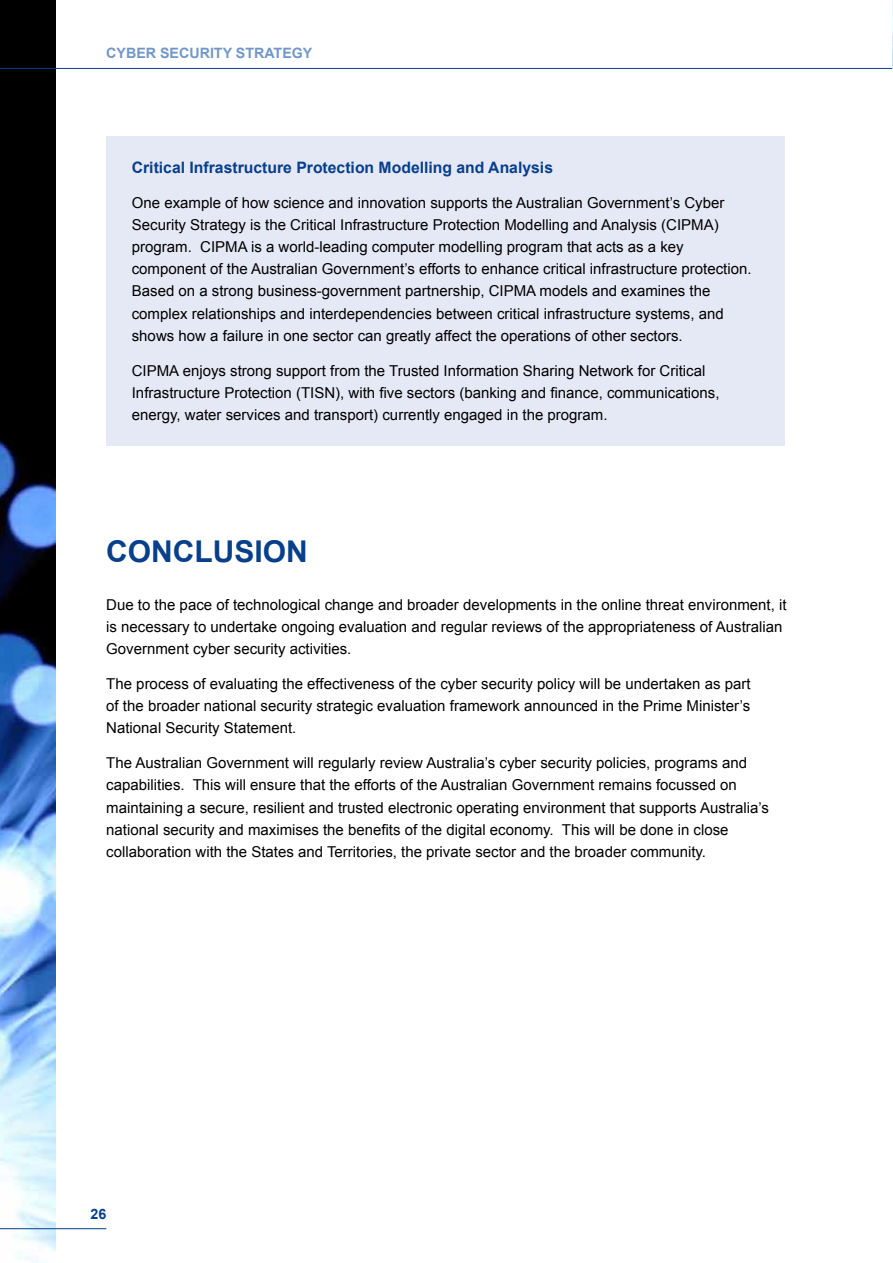
<style>
.page{position:relative;width:893px;height:1263px;background:#fff}
.page>*{position:absolute;margin:0;border:0;box-sizing:border-box;transform-origin:0 0}
.t1{font:700 30px "Arial";color:#083f8b}
.t2{font:700 15.75px "Arial";color:#083f8b}
.t3{font:15px/22.2px "Arial";color:#000}
.t4{font:700 14.25px "Arial";color:#7197ca}
.t5{font:700 14.25px "Arial";color:#083f8b}
</style>
<div class="page">
<img style="left:0;top:0;width:55px;height:1263px">
<hr style="left:0;top:68px;width:893px;height:1px;background:#083f8b">
<hr style="left:0;top:1228px;width:106px;height:1px;background:#083f8b">
<img style="left:892px;top:0;width:1px;height:69px">
<div style="left:106px;top:136px;width:679px;height:309px;background:#e5e9f5"></div>
<p class="t4" style="left:106px;top:43px;width:208px">Cyber Sec urity Strategy</p>
<p class="t2" style="left:132px;top:157px;width:423px">Critical Infrastructure Protection Modelling and Analysis</p>
<p class="t3" style="left:132px;top:192px;width:621px">One example of how science and innovation supports the Australian Government’s Cyber Security Strategy is the Critical Infrastructure Protection Modelling and Analysis (CIPMA) program. CIPMA is a world-leading computer modelling program that acts as a key component of the Australian Government’s efforts to enhance critical infrastructure protection.<br>Based on a strong business-government partnership, CIPMA models and examines the complex relationships and interdependencies between critical infrastructure systems, and shows how a failure in one sector can greatly affect the operations of other sectors.</p>
<p class="t3" style="left:132px;top:359px;width:589px">CIPMA enjoys strong support from the Trusted Information Sharing Network for Critical<br>Infrastructure Protection (TISN), with five sectors (banking and finance, communications, energy, water services and transport) currently engaged in the program.</p>
<h1 class="t1" style="left:106px;top:532px;width:203px">CONCLUSION</h1>
<p class="t3" style="left:106px;top:594px;width:682px">Due to the pace of technological change and broader developments in the online threat environment, it is necessary to undertake ongoing evaluation and regular reviews of the appropriateness of Australian<br>Government cyber security activities.</p>
<p class="t3" style="left:106px;top:673px;width:646px;text-align:justify">The process of evaluating the effectiveness of the cyber security policy will be undertaken as part of the broader national security strategic evaluation framework announced in the Prime Minister’s National Security Statement.</p>
<p class="t3" style="left:106px;top:752px;width:664px">The Australian Government will regularly review Australia’s cyber security policies, programs and capabilities. This will ensure that the efforts of the Australian Government remains focussed on maintaining a secure, resilient and trusted electronic operating environment that supports Australia’s national security and maximises the benefits of the digital economy. This will be done in close collaboration with the States and Territories, the private sector and the broader community.</p>
<p class="t5" style="left:90px;top:1205px;width:17px">26</p>
</div>
